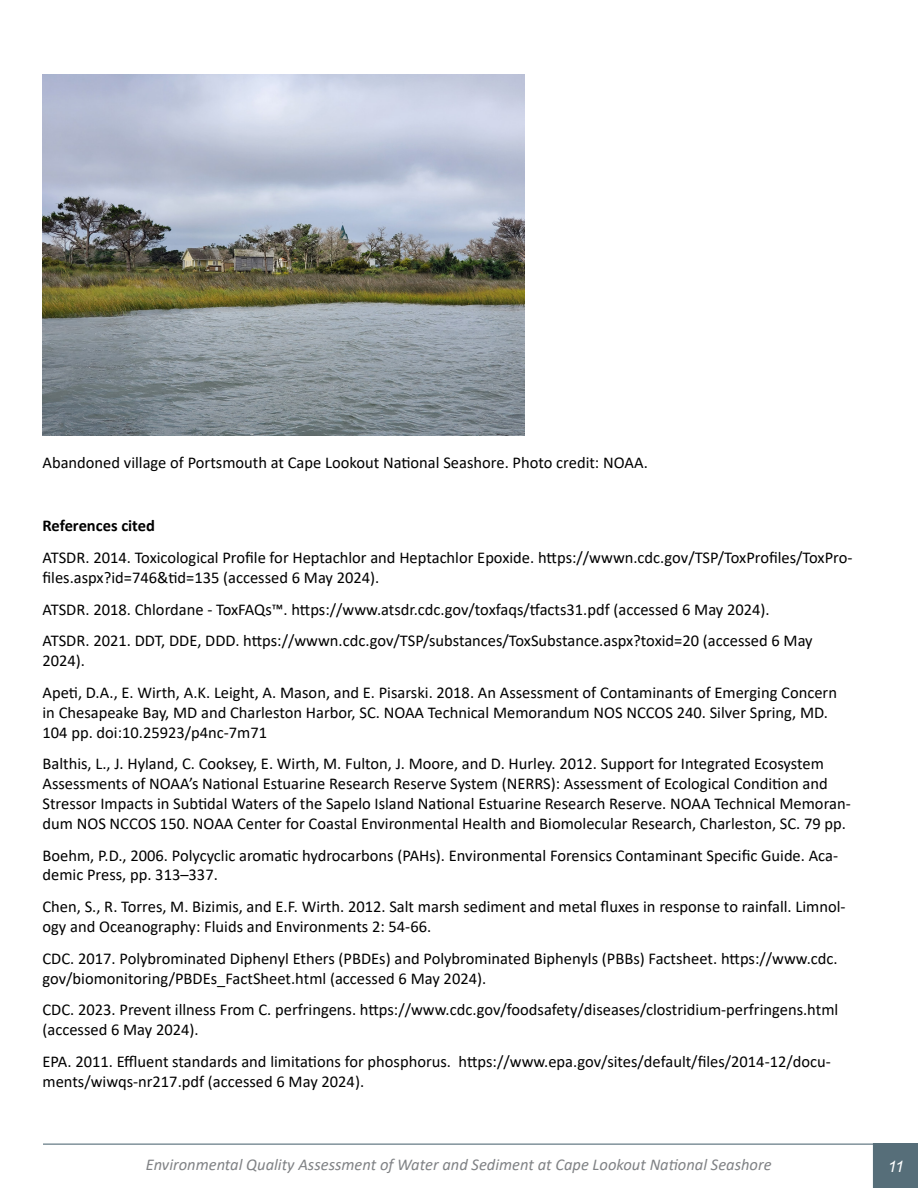
<style>
.page{position:relative;width:918px;height:1188px;background:#fff}
.page>*{position:absolute;margin:0;border:0;box-sizing:border-box;transform-origin:0 0}
.t1{font:16.5px/19.8px "Calibri";color:#000}
.t2{font:italic 16.5px "Calibri";color:#808285}
.t3{font:700 16.5px "Calibri";color:#000}
.t4{font:italic 15.75px "Arial";color:#fff}
</style>
<div class="page">
<hr style="left:43px;top:1144px;width:832px;height:1px;background:#566e79">
<div style="left:874px;top:1144px;width:44px;height:44px;background:#566e79"></div>
<div style="left:873px;top:1143px;width:45px;height:45px;border:2px solid #566e79"></div>
<img style="left:43px;top:74px;width:481px;height:362px">
<p class="t1" style="left:43px;top:452px;width:607px">Abandoned village of Portsmouth at Cape Lookout National Seashore. Photo credit: NOAA.</p>
<h4 class="t3" style="left:43px;top:514px;width:114px">References cited</h4>
<p class="t1" style="left:43px;top:547px;width:811px">ATSDR. 2014. Toxicological Profile for Heptachlor and Heptachlor Epoxide. https://wwwn.cdc.gov/TSP/ToxProfiles/ToxPro&shy;files.aspx?id=746&amp;tid=135 (accessed 6 May 2024).</p>
<p class="t1" style="left:43px;top:599px;width:729px">ATSDR. 2018. Chlordane - ToxFAQs™. https://www.atsdr.cdc.gov/toxfaqs/tfacts31.pdf (accessed 6 May 2024).</p>
<p class="t1" style="left:43px;top:631px;width:772px">ATSDR. 2021. DDT, DDE, DDD. https://wwwn.cdc.gov/TSP/substances/ToxSubstance.aspx?toxid=20 (accessed 6 May<br>2024).</p>
<p class="t1" style="left:43px;top:682px;width:796px">Apeti, D.A., E. Wirth, A.K. Leight, A. Mason, and E. Pisarski. 2018. An Assessment of Contaminants of Emerging Concern in Chesapeake Bay, MD and Charleston Harbor, SC. NOAA Technical Memorandum NOS NCCOS 240. Silver Spring, MD.<br>104 pp. doi:10.25923/p4nc-7m71</p>
<p class="t1" style="left:43px;top:754px;width:810px">Balthis, L., J. Hyland, C. Cooksey, E. Wirth, M. Fulton, J. Moore, and D. Hurley. 2012. Support for Integrated Ecosystem Assessments of NOAA’s National Estuarine Research Reserve System (NERRS): Assessment of Ecological Condition and Stressor Impacts in Subtidal Waters of the Sapelo Island National Estuarine Research Reserve. NOAA Technical Memoran&shy;dum NOS NCCOS 150. NOAA Center for Coastal Environmental Health and Biomolecular Research, Charleston, SC. 79 pp.</p>
<p class="t1" style="left:43px;top:845px;width:797px">Boehm, P.D., 2006. Polycyclic aromatic hydrocarbons (PAHs). Environmental Forensics Contaminant Specific Guide. Aca&shy;demic Press, pp. 313–337.</p>
<p class="t1" style="left:43px;top:896px;width:805px">Chen, S., R. Torres, M. Bizimis, and E.F. Wirth. 2012. Salt marsh sediment and metal fluxes in response to rainfall. Limnol&shy;ogy and Oceanography: Fluids and Environments 2: 54-66.</p>
<p class="t1" style="left:43px;top:948px;width:797px">CDC. 2017. Polybrominated Diphenyl Ethers (PBDEs) and Polybrominated Biphenyls (PBBs) Factsheet. https://www.cdc. gov/biomonitoring/PBDEs_FactSheet.html (accessed 6 May 2024).</p>
<p class="t1" style="left:43px;top:1000px;width:797px">CDC. 2023. Prevent illness From C. perfringens. https://www.cdc.gov/foodsafety/diseases/clostridium-perfringens.html (accessed 6 May 2024).</p>
<p class="t1" style="left:43px;top:1051px;width:790px">EPA. 2011. Effluent standards and limitations for phosphorus. https://www.epa.gov/sites/default/files/2014-12/docu&shy;ments/wiwqs-nr217.pdf (accessed 6 May 2024).</p>
<p class="t2" style="left:146px;top:1153px;width:627px">Environmental Quality Assessment of Water and Sediment at Cape Lookout National Seashore</p>
<p class="t4" style="left:888px;top:1156px;width:18px">11</p>
</div>
